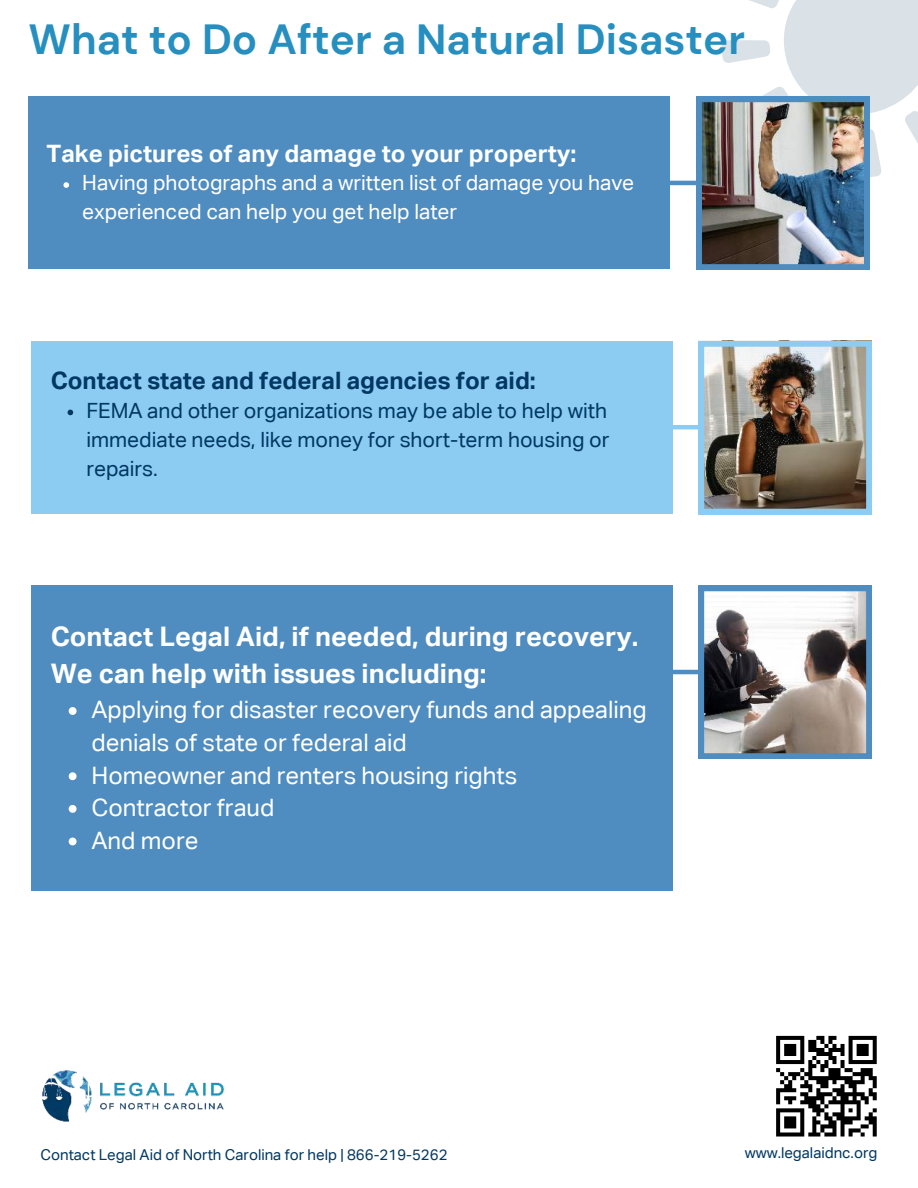
<style>
.page{position:relative;width:918px;height:1188px;background:#fff}
.page>*{position:absolute;margin:0;border:0;box-sizing:border-box;transform-origin:0 0}
.t1{font:700 42.15px "DM Sans";color:#268fbf}
.t2{font:700 27px/37.2px "Aktiv Grotesk Corp";color:#fff}
.t3{font:24px/32.5px "Aktiv Grotesk Corp";color:#fff}
.t4{font:700 24px "Aktiv Grotesk Corp";color:#fff}
.t5{font:700 24px "Aktiv Grotesk Corp";color:#003863}
.t6{font:21px/29.2px "Aktiv Grotesk Corp";color:#003863;text-align:justify}
.t7{font:21px/29.2px "Aktiv Grotesk Corp";color:#fff}
.t8{font:15px "Aktiv Grotesk Corp";color:#003863}
</style>
<div class="page">
<hr style="left:507px;top:181px;width:294px;height:4px;background:#4f8cbf">
<img style="left:696px;top:0;width:222px;height:270px">
<div style="left:29px;top:97px;width:641px;height:172px;background:#4f8cbf"></div>
<hr style="left:509px;top:425px;width:294px;height:4px;background:#8cccf2">
<div style="left:31px;top:341px;width:641px;height:173px;background:#8cccf2"></div>
<hr style="left:509px;top:670px;width:294px;height:4px;background:#4f8cbf">
<svg style="left:699px;top:586px;width:173px;height:173px"></svg>
<div style="left:31px;top:586px;width:641px;height:305px;background:#4f8cbf"></div>
<svg style="left:63px;top:182px;width:6px;height:6px"></svg>
<svg style="left:68px;top:410px;width:5px;height:5px"></svg>
<img style="left:699px;top:341px;width:173px;height:173px">
<svg style="left:69px;top:707px;width:8px;height:8px"></svg>
<svg style="left:69px;top:772px;width:8px;height:8px"></svg>
<svg style="left:69px;top:805px;width:8px;height:8px"></svg>
<svg style="left:69px;top:838px;width:8px;height:7px"></svg>
<img style="left:42px;top:1070px;width:182px;height:52px">
<svg style="left:776px;top:1036px;width:101px;height:101px"></svg>
<h1 class="t1" style="left:29px;top:13px;width:718px">What to Do After a Natural Disaster</h1>
<p class="t4" style="left:47px;top:139px;width:531px">Take pictures of any damage to your property:</p>
<p class="t7" style="left:82px;top:168px;width:553px">Having photographs and a written list of damage you have experienced can help you get help later</p>
<p class="t5" style="left:51px;top:366px;width:487px">Contact state and federal agencies for aid:</p>
<p class="t6" style="left:86px;top:395px;width:525px">FEMA and other organizations may be able to help with immediate needs, like money for short-term housing or repairs.</p>
<p class="t2" style="left:51px;top:618px;width:589px">Contact Legal Aid, if needed, during recovery.<br>We can help with issues including:</p>
<p class="t3" style="left:91px;top:693px;width:557px">Applying for disaster recovery funds and appealing denials of state or federal aid<br>Homeowner and renters housing rights<br>Contractor fraud<br>And more</p>
<p class="t8" style="left:40px;top:1146px;width:409px">Contact Legal Aid of North Carolina for help | 866-219-5262</p>
<p class="t8" style="left:745px;top:1144px;width:134px">www.legalaidnc.org</p>
</div>
